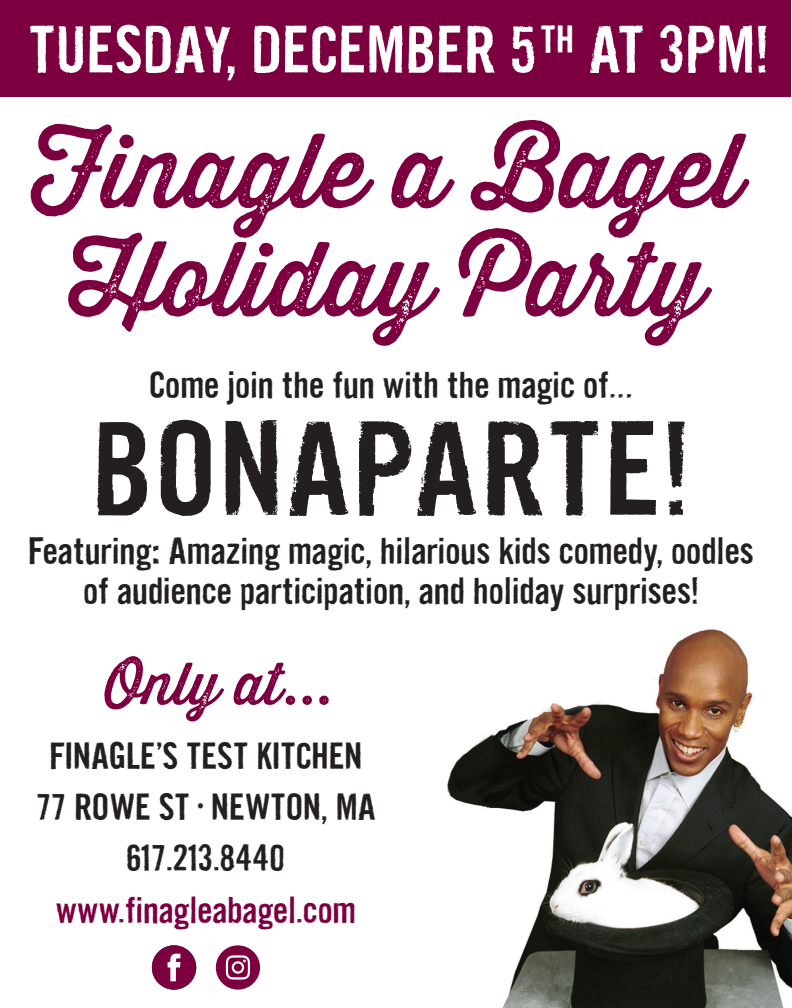
<style>
.page{position:relative;width:792px;height:1008px;background:#fff}
.page>*{position:absolute;margin:0;border:0;box-sizing:border-box;transform-origin:0 0}
.t1{font:700 condensed 120px "Jack Daniels";letter-spacing:.02em;color:#231f20}
.t2{font:101.8px/108.3px "Thirsty Rough Reg One";color:#7c0040;text-align:center}
.t3{font:700 condensed 59.9px "Jack Daniels";color:#fff}
.t4{font:57.6px "Thirsty Rough Reg One";color:#7c0040}
.t5{font:700 condensed 34px/40px "Jack Daniels";color:#231f20;text-align:center}
.t6{font:700 condensed 33.5px/51.4px "Jack Daniels";color:#231f20;text-align:center}
.t7{font:700 condensed 33.5px "Jack Daniels";color:#7c0040}
</style>
<div class="page">
<div style="left:0;top:1px;width:791px;height:96px;background:#7c0040"></div>
<img style="left:447px;top:629px;width:345px;height:379px">
<div style="left:152px;top:945px;width:44px;height:45px;background:#7c0040;border-radius:50%"></div>
<svg style="left:168px;top:954px;width:13px;height:27px"></svg>
<div style="left:216px;top:945px;width:44px;height:45px;background:#7c0040;border-radius:50%"></div>
<svg style="left:226px;top:955px;width:24px;height:25px"></svg>
<h3 class="t3" style="left:28px;top:11px;width:743px">TUESDAY, DECEMBER 5<sup>TH</sup> AT 3PM!</h3>
<h2 class="t2" style="left:31px;top:116px;width:714px">Finagle a Bagel<br>Holiday Party</h2>
<p class="t5" style="left:149px;top:364px;width:485px">Come join the fun with the magic of…</p>
<h1 class="t1" style="left:91px;top:392px;width:601px">BONAPARTE!</h1>
<p class="t5" style="left:28px;top:531px;width:727px">Featuring: Amazing magic, hilarious kids comedy, oodles of audience participation, and holiday surprises!</p>
<h3 class="t4" style="left:105px;top:641px;width:230px">Only at...</h3>
<p class="t6" style="left:36px;top:729px;width:341px">FINAGLE’S TEST KITCHEN<br>77 ROWE ST <sup>•</sup> NEWTON, MA<br>617.213.8440</p>
<p class="t7" style="left:56px;top:888px;width:302px">www.finagleabagel.com</p>
</div>
